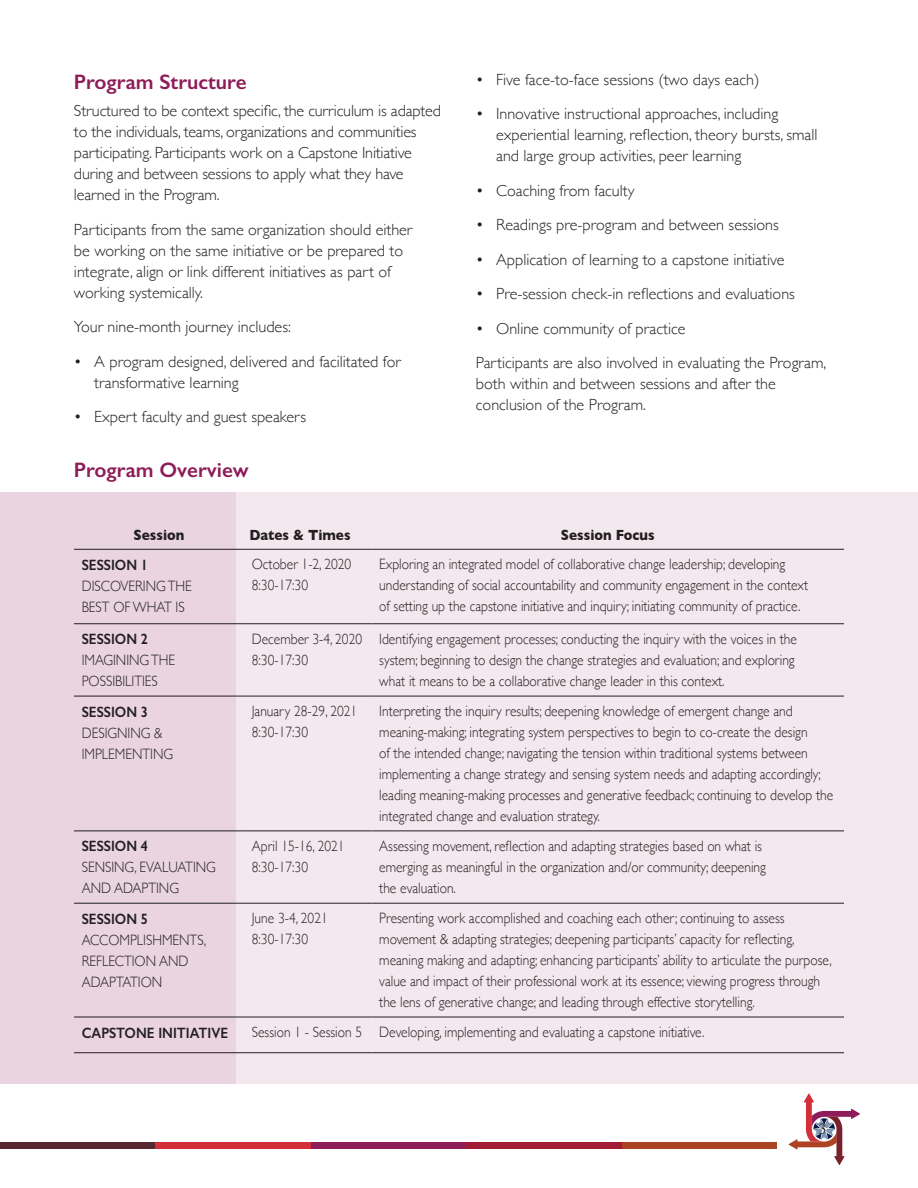
<style>
.page{position:relative;width:918px;height:1188px;background:#fff}
.page>*{position:absolute;margin:0;border:0;box-sizing:border-box;transform-origin:0 0}
.t1{font:600 21px "Gill Sans";color:#8d1c58}
.t2{font:300 16.2px/21px "Gill Sans";color:#231f20}
.t3{font:15.45px "Times";color:#231f20}
.t4{font:300 15px/21px "Gill Sans";color:#231f20;scale:.9 1}
.t5{font:600 15px "Gill Sans";color:#231f20;scale:.9 1}
.t6{font:700 15px "Gill Sans";color:#231f20;scale:.9 1}
</style>
<div class="page">
<svg style="left:789px;top:1094px;width:71px;height:71px"></svg>
<div style="left:0;top:1142px;width:777px;height:6px;background:#ac4424"></div>
<div style="left:0;top:1142px;width:621px;height:6px;background:#a31c35"></div>
<div style="left:0;top:1142px;width:466px;height:6px;background:#8d1c58"></div>
<div style="left:0;top:1142px;width:311px;height:6px;background:#d32f38"></div>
<div style="left:0;top:1142px;width:155px;height:6px;background:#582830"></div>
<div style="left:0;top:492px;width:918px;height:592px;background:#f3e8ee"></div>
<div style="left:0;top:493px;width:236px;height:591px;background:#e9d4df"></div>
<hr style="left:74px;top:549px;width:170px;height:1px;background:#231f20">
<hr style="left:244px;top:549px;width:128px;height:1px;background:#231f20">
<hr style="left:372px;top:549px;width:472px;height:1px;background:#231f20">
<hr style="left:74px;top:623px;width:170px;height:1px;background:#231f20">
<hr style="left:244px;top:623px;width:128px;height:1px;background:#231f20">
<hr style="left:372px;top:623px;width:472px;height:1px;background:#231f20">
<hr style="left:74px;top:1052px;width:170px;height:1px;background:#231f20">
<hr style="left:244px;top:1052px;width:128px;height:1px;background:#231f20">
<hr style="left:372px;top:1052px;width:472px;height:1px;background:#231f20">
<hr style="left:74px;top:696px;width:170px;height:1px;background:#231f20">
<hr style="left:244px;top:696px;width:128px;height:1px;background:#231f20">
<hr style="left:372px;top:696px;width:472px;height:1px;background:#231f20">
<hr style="left:74px;top:831px;width:170px;height:1px;background:#231f20">
<hr style="left:244px;top:831px;width:128px;height:1px;background:#231f20">
<hr style="left:372px;top:831px;width:472px;height:1px;background:#231f20">
<hr style="left:74px;top:903px;width:170px;height:1px;background:#231f20">
<hr style="left:244px;top:903px;width:128px;height:1px;background:#231f20">
<hr style="left:372px;top:903px;width:472px;height:1px;background:#231f20">
<hr style="left:74px;top:1017px;width:170px;height:1px;background:#231f20">
<hr style="left:244px;top:1017px;width:128px;height:1px;background:#231f20">
<hr style="left:372px;top:1017px;width:472px;height:1px;background:#231f20">
<h1 class="t1" style="left:74px;top:69px;width:174px">Program Structure</h1>
<p class="t2" style="left:74px;top:100px;width:369px">Structured to be context specific, the curriculum is adapted to the individuals, teams, organizations and communities participating. Participants work on a Capstone Initiative during and between sessions to apply what they have learned in the Program.</p>
<p class="t2" style="left:74px;top:218px;width:340px">Participants from the same organization should either be working on the same initiative or be prepared to integrate, align or link different initiatives as part of working systemically.</p>
<p class="t2" style="left:74px;top:316px;width:218px">Your nine-month journey includes:</p>
<p class="t2" style="left:94px;top:350px;width:308px;text-indent:-20px">• A program designed, delivered and facilitated for transformative learning</p>
<p class="t2" style="left:74px;top:406px;width:234px">• Expert faculty and guest speakers</p>
<h1 class="t1" style="left:74px;top:457px;width:176px">Program Overview</h1>
<p class="t2" style="left:476px;top:68px;width:285px">• Five face-to-face sessions (two days each)</p>
<p class="t2" style="left:496px;top:103px;width:323px;text-indent:-20px">• Innovative instructional approaches, including experiential learning, reflection, theory bursts, small and large group activities, peer learning</p>
<p class="t2" style="left:476px;top:179px;width:160px">• Coaching from faculty</p>
<p class="t2" style="left:476px;top:214px;width:304px">• Readings pre-program and between sessions</p>
<p class="t2" style="left:476px;top:248px;width:310px">• Application of learning to a capstone initiative</p>
<p class="t2" style="left:476px;top:283px;width:321px">• Pre-session check-in reflections and evaluations</p>
<p class="t2" style="left:476px;top:310px;width:352px;line-height:34.5px">• Online community of practice<br>Participants are also involved in evaluating the Program,</p>
<p class="t2" style="left:476px;top:373px;width:302px">both within and between sessions and after the conclusion of the Program.</p>
<p class="t6" style="left:134px;top:523px;width:58px">Session</p>
<p class="t6" style="left:249px;top:523px;width:114px">Dates &amp; Times</p>
<p class="t6" style="left:561px;top:523px;width:106px">Session Focus</p>
<p class="t5" style="left:82px;top:556px;width:75px">SESSION 1</p>
<p class="t4" style="left:82px;top:575px;width:124px">DISCOVERING THE<br>BEST OF WHAT IS</p>
<p class="t4" style="left:252px;top:553px;width:112px">October 1-2, 2020<br>8:30-17:30</p>
<p class="t4" style="left:379px;top:553px;width:478px">Exploring an integrated model of collaborative change leadership; developing understanding of social accountability and community engagement in the context of setting up the capstone initiative and inquiry; initiating community of practice.</p>
<p class="t5" style="left:82px;top:630px;width:75px">SESSION 2</p>
<p class="t4" style="left:82px;top:649px;width:105px">IMAGINING THE<br>POSSIBILITIES</p>
<p class="t5" style="left:82px;top:703px;width:75px">SESSION 3</p>
<p class="t4" style="left:82px;top:722px;width:103px">DESIGNING &amp;<br>IMPLEMENTING</p>
<p class="t5" style="left:82px;top:837px;width:75px">SESSION 4</p>
<p class="t4" style="left:82px;top:856px;width:151px">SENSING, EVALUATING<br>AND ADAPTING</p>
<p class="t5" style="left:82px;top:910px;width:75px">SESSION 5</p>
<p class="t4" style="left:82px;top:929px;width:140px">ACCOMPLISHMENTS,<br>REFLECTION AND<br>ADAPTATION</p>
<p class="t4" style="left:252px;top:628px;width:124px">December 3-4, 2020<br>8:30-17:30</p>
<p class="t4" style="left:379px;top:628px;width:466px">Identifying engagement processes; conducting the inquiry with the voices in the system; beginning to design the change strategies and evaluation; and exploring what it means to be a collaborative change leader in this context.</p>
<p class="t4" style="left:252px;top:700px;width:119px">January 28-29, 2021<br>8:30-17:30</p>
<p class="t4" style="left:379px;top:700px;width:506px">Interpreting the inquiry results; deepening knowledge of emergent change and meaning-making; integrating system perspectives to begin to co-create the design<br>of the intended change; navigating the tension within traditional systems between implementing a change strategy and sensing system needs and adapting accordingly; leading meaning-making processes and generative feedback; continuing to develop the integrated change and evaluation strategy.</p>
<p class="t4" style="left:252px;top:835px;width:105px">April 15-16, 2021<br>8:30-17:30</p>
<p class="t4" style="left:379px;top:835px;width:431px">Assessing movement, reflection and adapting strategies based on what is emerging as meaningful in the organization and/or community; deepening the evaluation.</p>
<p class="t4" style="left:252px;top:907px;width:86px">June 3-4, 2021<br>8:30-17:30</p>
<p class="t4" style="left:379px;top:907px;width:504px">Presenting work accomplished and coaching each other; continuing to assess movement &amp; adapting strategies; deepening participants’ capacity for reflecting, meaning making and adapting; enhancing participants’ ability to articulate the purpose, value and impact of their professional work at its essence; viewing progress through the lens of generative change; and leading through effective storytelling.</p>
<p class="t5" style="left:82px;top:1023px;width:164px">CAPSTONE INITIATIVE</p>
<p class="t4" style="left:252px;top:1021px;width:504px">Session 1 - Session 5 Developing, implementing and evaluating a capstone initiative.</p>
<p class="t3" style="left:819px;top:1114px;width:9px">3</p>
</div>
